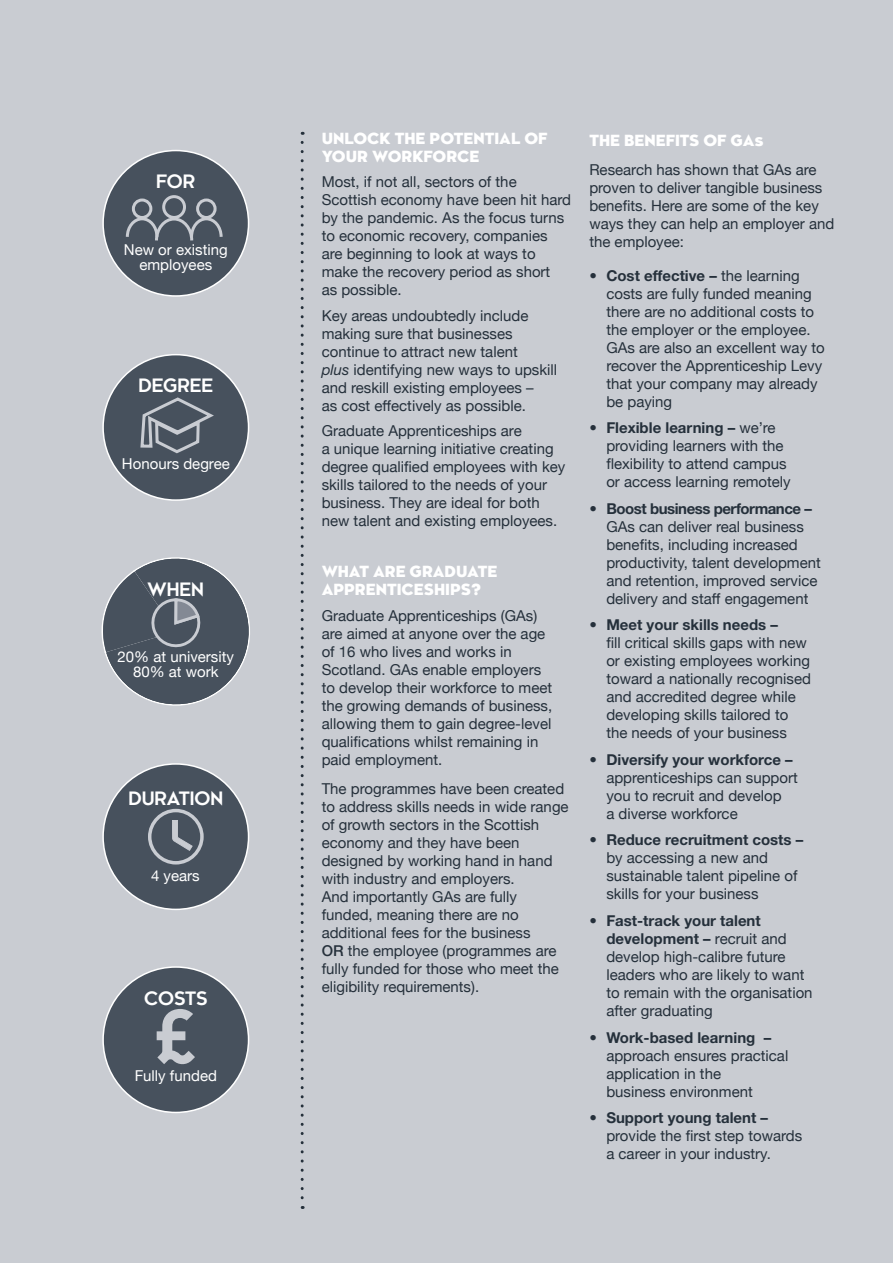
<style>
.page{position:relative;width:893px;height:1263px;background:#c9ccd2}
.page>*{position:absolute;margin:0;border:0;box-sizing:border-box;transform-origin:0 0}
.t1{font:700 70.5px "Kessel 105";color:#c9ccd2}
.t2{font:700 18px "Kessel 105";color:#fff}
.t3{font:15px/18px "Helvetica Neue";color:#25303b}
.t4{font:700 15px/18px "Helvetica Neue LT Std";color:#25303b}
.t5{font:800 15px/18px "Kessel 105";color:#fff}
.t6{font:15px/15px "Helvetica Neue";color:#fff;text-align:center}
.t7{font:700 15px "Helvetica Neue LT Std";letter-spacing:-.03em;color:#25303b}
.s1{font-family:"Helvetica Neue LT Std";font-style:italic}
.s2{font-family:"Helvetica Neue LT Std";font-weight:500}
.s3{font-family:"Helvetica Neue";font-weight:400}
</style>
<div class="page">
<div style="left:103px;top:764px;width:146px;height:145px;background:#47515d;border-radius:50%"></div>
<div style="left:148px;top:809px;width:56px;height:55px;border:3px solid #c9ccd2;border-radius:50%"></div>
<svg style="left:172px;top:820px;width:20px;height:31px"></svg>
<div style="left:103px;top:967px;width:146px;height:145px;background:#47515d;border-radius:50%"></div>
<svg style="left:101px;top:557px;width:149px;height:149px"></svg>
<div style="left:103px;top:151px;width:146px;height:145px;background:#47515d;border-radius:50%"></div>
<div style="left:162px;top:195px;width:24px;height:24px;border:3px solid #c9ccd2;border-radius:50%"></div>
<div style="left:132px;top:199px;width:20px;height:20px;border:3px solid #c9ccd2;border-radius:50%"></div>
<div style="left:196px;top:199px;width:21px;height:20px;border:3px solid #c9ccd2;border-radius:50%"></div>
<svg style="left:125px;top:216px;width:98px;height:25px"></svg>
<div style="left:103px;top:355px;width:146px;height:145px;background:#47515d;border-radius:50%"></div>
<svg style="left:140px;top:399px;width:74px;height:55px"></svg>
<svg style="left:301px;top:142px;width:3px;height:1067px"></svg>
<p class="t2" style="left:156px;top:171px;width:41px">FOR</p>
<p class="t6" style="left:124px;top:243px;width:105px">New or existing employees</p>
<p class="t2" style="left:138px;top:375px;width:76px">DEGREE</p>
<p class="t6" style="left:122px;top:457px;width:109px">Honours degree</p>
<p class="t2" style="left:148px;top:579px;width:58px">WHEN</p>
<p class="t6" style="left:118px;top:649px;width:118px">20% at university<br>80% at work</p>
<p class="t2" style="left:128px;top:788px;width:96px">DURATION</p>
<p class="t6" style="left:151px;top:869px;width:50px">4 years</p>
<p class="t2" style="left:144px;top:988px;width:65px">COSTS</p>
<h1 class="t1" style="left:154px;top:997px;width:45px">£</h1>
<p class="t6" style="left:135px;top:1069px;width:84px">Fully funded</p>
<p class="t5" style="left:322px;top:130px;width:227px">UNLOCK THE POTENTIAL OF<br>YOUR WORKFORCE</p>
<p class="t3" style="left:322px;top:174px;width:251px">Most, if not all, sectors of the<br>Scottish economy have been hit hard by the pandemic. As the focus turns to economic recovery, companies are beginning to look at ways to make the recovery period as short<br>as possible.</p>
<p class="t3" style="left:322px;top:307px;width:237px">Key areas undoubtedly include making sure that businesses continue to attract new talent<br><span class="s1">plus</span> identifying new ways to upskill and reskill existing employees –<br>as cost effectively as possible.</p>
<p class="t3" style="left:322px;top:423px;width:245px">Graduate Apprenticeships are<br>a unique learning initiative creating degree qualified employees with key skills tailored to the needs of your business. They are ideal for both new talent and existing employees.</p>
<p class="t5" style="left:322px;top:563px;width:177px">WHAT ARE GRADUATE<br>APPRENTICESHIPS?</p>
<p class="t3" style="left:322px;top:607px;width:232px">Graduate Apprenticeships (GAs) are aimed at anyone over the age of 16 who lives and works in<br>Scotland. GAs enable employers to develop their workforce to meet the growing demands of business, allowing them to gain degree-level qualifications whilst remaining in paid employment.</p>
<p class="t3" style="left:322px;top:780px;width:248px">The programmes have been created to address skills needs in wide range of growth sectors in the Scottish economy and they have been designed by working hand in hand with industry and employers.<br>And importantly GAs are fully funded, meaning there are no additional fees for the business<br><span class="s2">OR</span> the employee (programmes are fully funded for those who meet the eligibility requirements).</p>
<p class="t5" style="left:589px;top:132px;width:176px">THE BENEFITS OF GAs</p>
<p class="t3" style="left:589px;top:162px;width:247px">Research has shown that GAs are proven to deliver tangible business benefits. Here are some of the key ways they can help an employer and the employee:</p>
<p class="t4" style="left:589px;top:266px;width:212px">• Cost effective – <span class="s3">the learning</span></p>
<p class="t3" style="left:606px;top:285px;width:220px">costs are fully funded meaning there are no additional costs to the employer or the employee.<br>GAs are also an excellent way to recover the Apprenticeship Levy that your company may already be paying</p>
<p class="t4" style="left:589px;top:419px;width:188px">• Flexible learning – <span class="s3">we’re</span></p>
<p class="t3" style="left:606px;top:438px;width:186px">providing learners with the flexibility to attend campus or access learning remotely</p>
<p class="t7" style="left:589px;top:499px;width:224px">• Boost business performance –</p>
<p class="t3" style="left:606px;top:518px;width:216px">GAs can deliver real business benefits, including increased productivity, talent development and retention, improved service delivery and staff engagement</p>
<p class="t4" style="left:589px;top:616px;width:190px">• Meet your skills needs –</p>
<p class="t3" style="left:606px;top:635px;width:206px">fill critical skills gaps with new or existing employees working toward a nationally recognised and accredited degree while developing skills tailored to the needs of your business</p>
<p class="t4" style="left:589px;top:750px;width:205px">• Diversify your workforce –</p>
<p class="t3" style="left:606px;top:769px;width:193px">apprenticeships can support you to recruit and develop<br>a diverse workforce</p>
<p class="t4" style="left:589px;top:831px;width:215px">• Reduce recruitment costs –</p>
<p class="t3" style="left:606px;top:850px;width:193px">by accessing a new and sustainable talent pipeline of skills for your business</p>
<p class="t4" style="left:606px;top:911px;width:182px;text-indent:-17px">• Fast-track your talent development – <span class="s3">recruit and</span></p>
<p class="t3" style="left:606px;top:948px;width:208px">develop high-calibre future leaders who are likely to want to remain with the organisation after graduating</p>
<p class="t4" style="left:589px;top:1028px;width:183px">• Work-based learning –</p>
<p class="t3" style="left:606px;top:1047px;width:183px">approach ensures practical application in the<br>business environment</p>
<p class="t4" style="left:589px;top:1108px;width:180px">• Support young talent –</p>
<p class="t3" style="left:606px;top:1127px;width:197px">provide the first step towards a career in your industry.</p>
</div>
